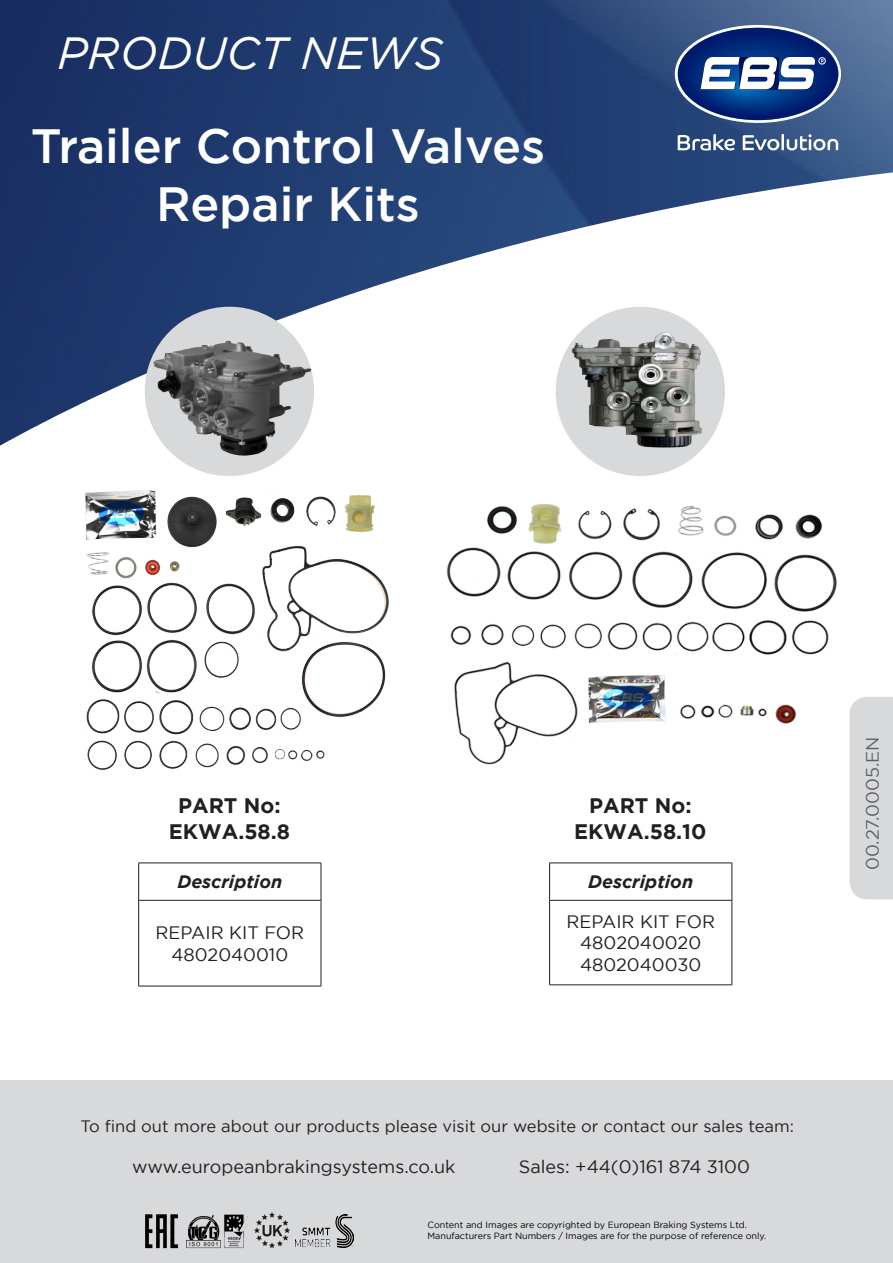
<style>
.page{position:relative;width:893px;height:1263px;background:#fff}
.page>*{position:absolute;margin:0;border:0;box-sizing:border-box;transform-origin:0 0}
.t1{font:500 48px "Gotham";color:#fff}
.t2{font:italic 45px "Gotham";color:#fff}
.t3{font:700 21px "Gotham";color:#231f20}
.t4{font:18px/21.6px "Gotham";color:#231f20}
.t5{font:italic 700 18px "Gotham";color:#231f20}
.t6{font:18px "Gotham";color:#000}
.t7{font:16.5px "Gotham";color:#231f20}
.t8{font:9px "Gotham";color:#000}
.s1{color:#fff}
</style>
<div class="page">
<div style="left:0;top:1080px;width:893px;height:183px;background:#d8d9db"></div>
<img style="left:0;top:0;width:893px;height:446px">
<svg style="left:678px;top:134px;width:57px;height:16px"></svg>
<svg style="left:743px;top:134px;width:95px;height:16px"></svg>
<svg style="left:675px;top:25px;width:166px;height:98px"></svg>
<div style="left:818px;top:57px;width:8px;height:7px;border:1px solid #fff;border-radius:50%"></div>
<img style="left:145px;top:1214px;width:34px;height:35px">
<img style="left:254px;top:1212px;width:36px;height:36px">
<div style="left:849px;top:697px;width:44px;height:202px;background:#d8d9db"></div>
<img style="left:186px;top:1214px;width:62px;height:35px">
<img style="left:295px;top:1214px;width:59px;height:34px">
<hr style="left:549px;top:863px;width:183px;height:1px;background:#231f20">
<hr style="left:549px;top:863px;width:1px;height:37px;background:#231f20">
<hr style="left:732px;top:863px;width:1px;height:37px;background:#231f20">
<hr style="left:549px;top:900px;width:183px;height:1px;background:#231f20">
<hr style="left:549px;top:900px;width:1px;height:85px;background:#231f20">
<hr style="left:732px;top:900px;width:1px;height:85px;background:#231f20">
<hr style="left:549px;top:984px;width:183px;height:1px;background:#231f20">
<hr style="left:138px;top:863px;width:183px;height:1px;background:#231f20">
<hr style="left:138px;top:863px;width:1px;height:37px;background:#231f20">
<hr style="left:321px;top:863px;width:1px;height:37px;background:#231f20">
<hr style="left:138px;top:900px;width:183px;height:1px;background:#231f20">
<hr style="left:138px;top:900px;width:1px;height:86px;background:#231f20">
<hr style="left:321px;top:900px;width:1px;height:86px;background:#231f20">
<hr style="left:138px;top:986px;width:183px;height:1px;background:#231f20">
<img style="left:446px;top:504px;width:391px;height:261px">
<img style="left:145px;top:307px;width:169px;height:169px;border-radius:85px">
<img style="left:556px;top:307px;width:169px;height:169px;border-radius:85px">
<img style="left:85px;top:490px;width:304px;height:280px">
<p class="t2" style="left:58px;top:28px;width:387px">PRODUCT NEWS</p>
<p class="t1" style="left:31px;top:119px;width:516px">Trailer Control Valves</p>
<p class="t1" style="left:156px;top:177px;width:265px">Repair Kits</p>
<p class="t3" style="left:178px;top:794px;width:104px">PART No:</p>
<p class="t3" style="left:169px;top:819px;width:123px">EKWA.58.8</p>
<p class="t5" style="left:177px;top:871px;width:106px">Description</p>
<p class="t4" style="left:155px;top:921px;width:150px">REPAIR KIT FOR</p>
<p class="t4" style="left:171px;top:943px;width:118px">4802040010</p>
<p class="t3" style="left:589px;top:794px;width:104px">PART No:</p>
<p class="t3" style="left:574px;top:819px;width:134px">EKWA.58.10</p>
<p class="t5" style="left:588px;top:871px;width:106px">Description</p>
<p class="t4" style="left:566px;top:910px;width:150px">REPAIR KIT FOR</p>
<p class="t4" style="left:580px;top:932px;width:123px">4802040020<br>4802040030</p>
<p class="t7" style="left:81px;top:1116px;width:715px">To find out more about our products please visit our website or contact our sales team:</p>
<p class="t4" style="left:132px;top:1155px;width:325px">www.europeanbrakingsystems.co.uk</p>
<p class="t4" style="left:519px;top:1155px;width:233px">Sales: +44(0)161 874 3100</p>
<p class="t8" style="left:427px;top:1220px;width:321px">Content and Images are copyrighted by European Braking Systems Ltd.</p>
<p class="t8" style="left:427px;top:1231px;width:342px">Manufacturers Part Numbers / Images are for the purpose of reference only.<span class="s1">.</span></p>
<h3 class="t6" style="left:862px;top:870px;width:135px;rotate:-90deg">00.27.0005.EN</h3>
</div>
